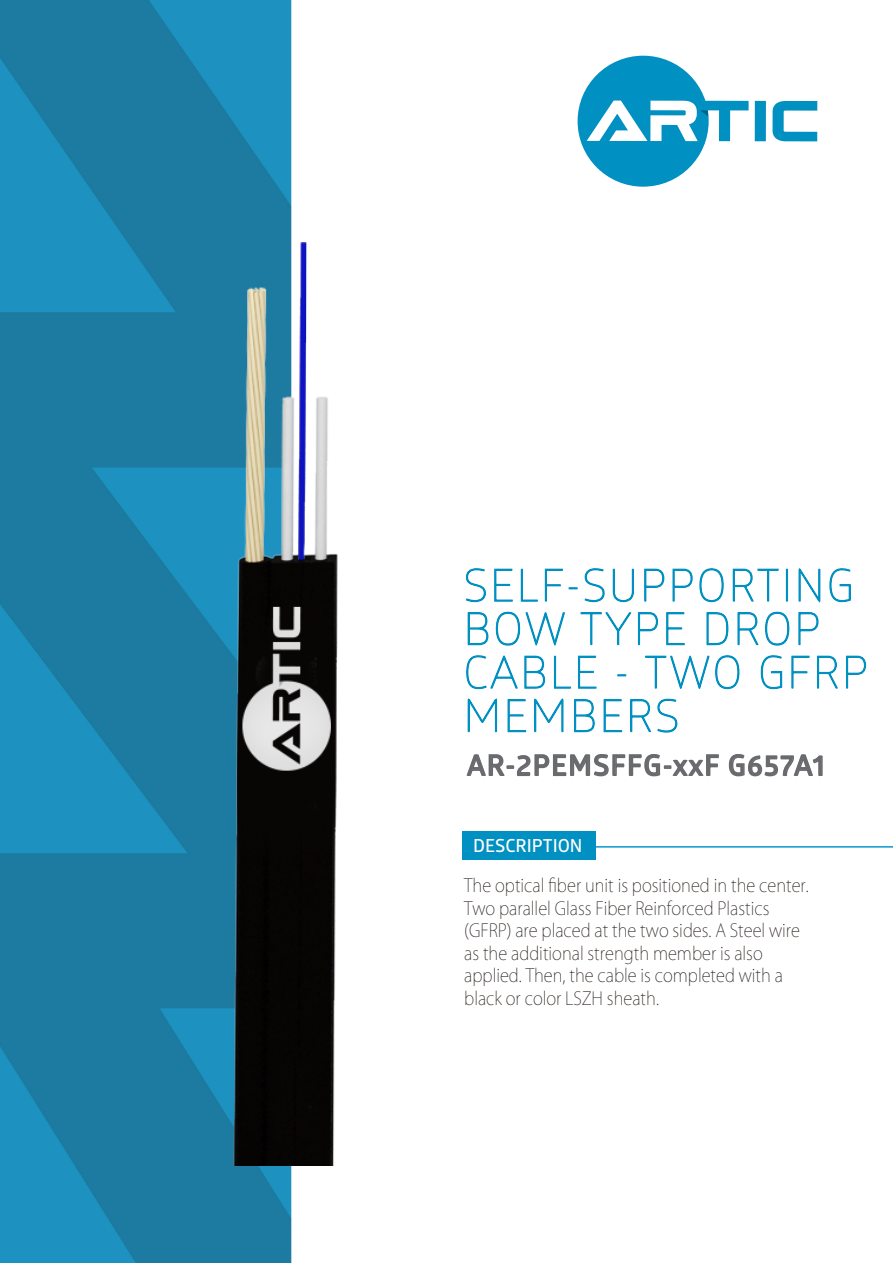
<style>
.page{position:relative;width:893px;height:1263px;background:#fff}
.page>*{position:absolute;margin:0;border:0;box-sizing:border-box;transform-origin:0 0}
.t1{font:28.2px "Glober Bold Free";letter-spacing:.05em;color:#696a6d}
.t2{font:200 18px/22.5px "Koz Go Pr 6 N";color:#211915;scale:.92 1}
.t3{font:18px "Glober Bold Free";color:#fff}
</style>
<div class="page">
<img style="left:0;top:0;width:867px;height:1263px">
<hr style="left:464px;top:846px;width:428px;height:2px;background:#0998cc">
<div style="left:463px;top:832px;width:133px;height:28px;background:#0090c1"></div>
<div style="left:754px;top:101px;width:12px;height:40px;background:#0090c1"></div>
<svg style="left:772px;top:101px;width:45px;height:40px"></svg>
<div style="left:577px;top:56px;width:131px;height:131px;background:#0090c1;border-radius:50%"></div>
<svg style="left:586px;top:101px;width:162px;height:40px"></svg>
<svg style="left:465px;top:565px;width:401px;height:219px"></svg>
<img style="left:234px;top:243px;width:104px;height:923px">
<h1 class="t1" style="left:467px;top:746px;width:359px">AR-2PEMSFFG-xxF G657A1</h1>
<p class="t3" style="left:473px;top:833px;width:111px">DESCRIPTION</p>
<p class="t2" style="left:464px;top:875px;width:376px">The optical fiber unit is positioned in the center.<br>Two parallel Glass Fiber Reinforced Plastics (GFRP) are placed at the two sides. A Steel wire as the additional strength member is also applied. Then, the cable is completed with a black or color LSZH sheath.</p>
</div>
